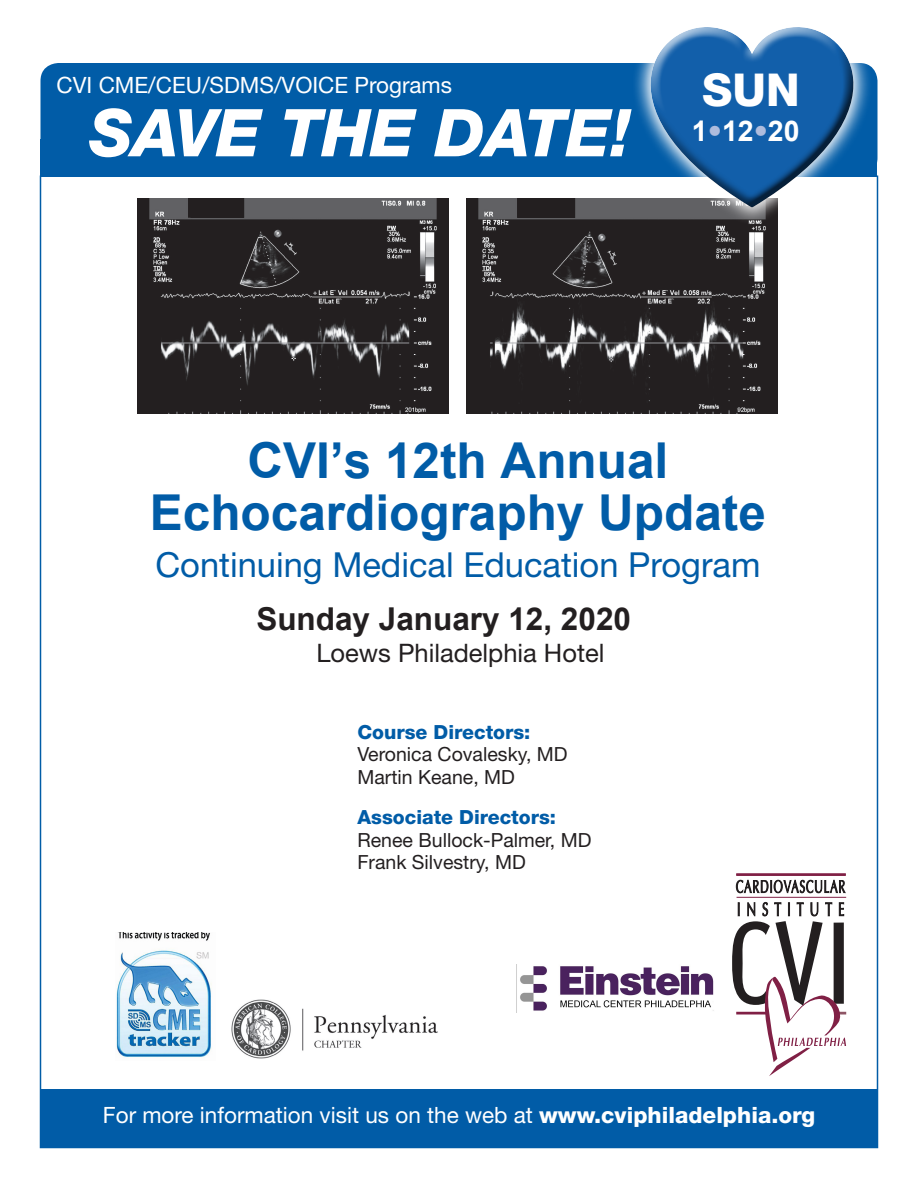
<style>
.page{position:relative;width:918px;height:1188px;background:#fff}
.page>*{position:absolute;margin:0;border:0;box-sizing:border-box;transform-origin:0 0}
.t1{font:italic 800 66px "Helvetica Neue";letter-spacing:-.01em;color:#fff}
.t2{font:700 49.5px/52.5px "Arial";color:#015ca7;text-align:center}
.t3{font:800 45.3px "Helvetica Neue";color:#fff}
.t4{font:34.5px "Helvetica Neue";color:#015ca7}
.t5{font:700 31.5px "Arial";color:#231f20}
.t6{font:700 28.5px "Arial";color:#fff}
.t7{font:25.5px "Helvetica Neue";color:#231f20}
.t8{font:22.5px "Helvetica Neue";color:#fff}
.t9{font:19.5px/22.5px "Helvetica Neue";color:#231f20}
.t10{font:800 19.5px "Helvetica Neue";color:#015ca7}
.s1{font-family:"Helvetica Neue";font-weight:800;color:#aebcdd}
.s2{font-weight:800}
</style>
<div class="page">
<img style="left:138px;top:199px;width:311px;height:215px">
<img style="left:467px;top:199px;width:311px;height:215px">
<div style="left:40px;top:63px;width:838px;height:113px;background:#015ca7;border-radius:18px"></div>
<svg style="left:632px;top:63px;width:240px;height:163px"></svg>
<div style="left:650px;top:26px;width:204px;height:104px;background:#fff;opacity:.75"></div>
<div style="left:652px;top:43px;width:202px;height:166px;background:#231f20;opacity:.75"></div>
<div style="left:40px;top:1089px;width:838px;height:59px;background:#015ca7"></div>
<svg style="left:736px;top:880px;width:110px;height:13px"></svg>
<hr style="left:737px;top:897px;width:109px;height:1px;background:#802045">
<hr style="left:736px;top:873px;width:110px;height:3px;background:#802045">
<svg style="left:732px;top:902px;width:114px;height:174px"></svg>
<img style="left:232px;top:999px;width:206px;height:60px">
<img style="left:116px;top:932px;width:96px;height:125px">
<img style="left:516px;top:965px;width:198px;height:48px">
<p class="t8" style="left:57px;top:72px;width:397px">CVI CME/CEU/SDMS/VOICE Programs</p>
<p class="t1" style="left:89px;top:93px;width:544px">SAVE THE DATE!</p>
<p class="t3" style="left:702px;top:63px;width:99px">SUN</p>
<p class="t6" style="left:692px;top:112px;width:109px">1<span class="s1">•</span>12<span class="s1">•</span>20</p>
<p class="t2" style="left:150px;top:435px;width:618px">CVI’s 12th Annual<br>Echocardiography Update</p>
<p class="t4" style="left:155px;top:544px;width:607px">Continuing Medical Education Program</p>
<p class="t5" style="left:256px;top:598px;width:376px">Sunday January 12, 2020</p>
<p class="t7" style="left:316px;top:638px;width:290px">Loews Philadelphia Hotel</p>
<p class="t10" style="left:357px;top:720px;width:175px">Course Directors:</p>
<p class="t9" style="left:357px;top:743px;width:212px">Veronica Covalesky, MD<br>Martin Keane, MD</p>
<p class="t10" style="left:357px;top:806px;width:200px">Associate Directors:</p>
<p class="t9" style="left:357px;top:828px;width:236px">Renee Bullock-Palmer, MD</p>
<p class="t9" style="left:357px;top:851px;width:170px">Frank Silvestry, MD</p>
<p class="t8" style="left:103px;top:1102px;width:714px">For more information visit us on the web at <span class="s2">www.cviphiladelphia.org</span></p>
</div>
